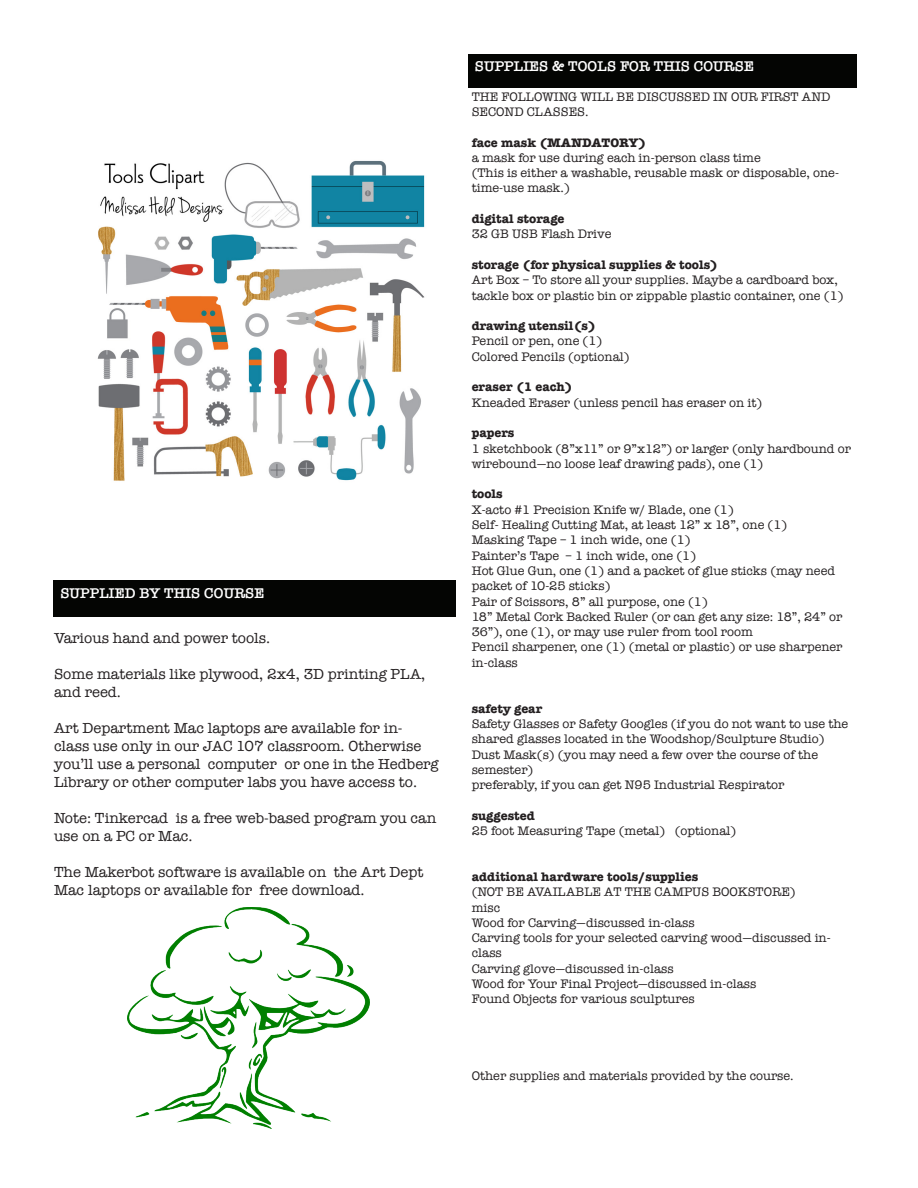
<style>
.page{position:relative;width:918px;height:1188px;background:#fff}
.page>*{position:absolute;margin:0;border:0;box-sizing:border-box;transform-origin:0 0}
.t1{font:15px/18px "American Typewriter";color:#231f20}
.t2{font:600 14.55px "American Typewriter";color:#fff}
.t3{font:12.75px/15.3px "American Typewriter";color:#231f20}
.t4{font:700 12.75px "American Typewriter";color:#231f20}
</style>
<div class="page">
<div style="left:468px;top:54px;width:389px;height:33px;background:#040503"></div>
<div style="left:54px;top:580px;width:402px;height:37px;background:#040503"></div>
<img style="left:97px;top:161px;width:328px;height:320px">
<img style="left:127px;top:908px;width:242px;height:220px">
<p class="t2" style="left:60px;top:582px;width:206px">SUPPLIED BY THIS COURSE</p>
<p class="t1" style="left:54px;top:629px;width:218px">Various hand and power tools.</p>
<p class="t1" style="left:54px;top:665px;width:373px">Some materials like plywood, 2x4, 3D printing PLA, and reed.</p>
<p class="t1" style="left:54px;top:719px;width:386px">Art Department Mac laptops are available for in&shy;class use only in our JAC 107 classroom. Otherwise you’ll use a personal computer or one in the Hedberg Library or other computer labs you have access to.</p>
<p class="t1" style="left:54px;top:809px;width:384px">Note: Tinkercad is a free web-based program you can use on a PC or Mac.</p>
<p class="t1" style="left:54px;top:863px;width:371px">The Makerbot software is available on the Art Dept<br>Mac laptops or available for free download.</p>
<p class="t2" style="left:475px;top:55px;width:281px">SUPPLIES &amp; TOOLS FOR THIS COURSE</p>
<p class="t3" style="left:472px;top:88px;width:360px">THE FOLLOWING WILL BE DISCUSSED IN OUR FIRST AND<br>SECOND CLASSES.</p>
<p class="t4" style="left:472px;top:131px;width:176px">face mask (MANDATORY)</p>
<p class="t3" style="left:472px;top:150px;width:291px">a mask for use during each in-person class time</p>
<p class="t3" style="left:472px;top:165px;width:369px">(This is either a washable, reusable mask or disposable, one&shy;time-use mask.)</p>
<p class="t4" style="left:472px;top:208px;width:94px">digital storage</p>
<p class="t3" style="left:472px;top:226px;width:141px">32 GB USB Flash Drive</p>
<p class="t4" style="left:472px;top:254px;width:248px">storage (for physical supplies &amp; tools)</p>
<p class="t3" style="left:472px;top:272px;width:373px">Art Box – To store all your supplies. Maybe a cardboard box, tackle box or plastic bin or zippable plastic container, one (1)</p>
<p class="t4" style="left:472px;top:315px;width:126px">drawing utensil(s)</p>
<p class="t3" style="left:472px;top:333px;width:132px">Pencil or pen, one (1)</p>
<p class="t3" style="left:472px;top:348px;width:159px">Colored Pencils (optional)</p>
<p class="t4" style="left:472px;top:376px;width:103px">eraser (1 each)</p>
<p class="t3" style="left:472px;top:394px;width:292px">Kneaded Eraser (unless pencil has eraser on it)</p>
<p class="t4" style="left:472px;top:422px;width:44px">papers</p>
<p class="t3" style="left:472px;top:440px;width:381px">1 sketchbook (8”x11” or 9”x12”) or larger (only hardbound or wirebound—no loose leaf drawing pads), one (1)</p>
<p class="t4" style="left:472px;top:483px;width:33px">tools</p>
<p class="t3" style="left:472px;top:501px;width:264px">X-acto #1 Precision Knife w/ Blade, one (1)</p>
<p class="t3" style="left:472px;top:517px;width:317px">Self- Healing Cutting Mat, at least 12” x 18”, one (1)</p>
<p class="t3" style="left:472px;top:532px;width:220px">Masking Tape – 1 inch wide, one (1)</p>
<p class="t3" style="left:472px;top:547px;width:226px">Painter’s Tape – 1 inch wide, one (1)</p>
<p class="t3" style="left:472px;top:563px;width:365px">Hot Glue Gun, one (1) and a packet of glue sticks (may need packet of 10-25 sticks)</p>
<p class="t3" style="left:472px;top:593px;width:238px">Pair of Scissors, 8” all purpose, one (1)</p>
<p class="t3" style="left:472px;top:609px;width:372px">18” Metal Cork Backed Ruler (or can get any size: 18”, 24” or<br>36”), one (1), or may use ruler from tool room</p>
<p class="t3" style="left:472px;top:639px;width:372px">Pencil sharpener, one (1) (metal or plastic) or use sharpener in-class</p>
<p class="t4" style="left:472px;top:697px;width:72px">safety gear</p>
<p class="t3" style="left:472px;top:716px;width:378px">Safety Glasses or Safety Googles (if you do not want to use the shared glasses located in the Woodshop/Sculpture Studio)</p>
<p class="t3" style="left:472px;top:746px;width:348px">Dust Mask(s) (you may need a few over the course of the semester)</p>
<p class="t3" style="left:472px;top:777px;width:314px">preferably, if you can get N95 Industrial Respirator</p>
<p class="t4" style="left:472px;top:804px;width:65px">suggested</p>
<p class="t3" style="left:472px;top:823px;width:266px">25 foot Measuring Tape (metal) (optional)</p>
<p class="t4" style="left:472px;top:866px;width:228px">additional hardware tools/supplies</p>
<p class="t3" style="left:472px;top:884px;width:326px">(NOT BE AVAILABLE AT THE CAMPUS BOOKSTORE)</p>
<p class="t3" style="left:472px;top:899px;width:30px">misc</p>
<p class="t3" style="left:472px;top:915px;width:224px">Wood for Carving—discussed in-class</p>
<p class="t3" style="left:472px;top:930px;width:360px">Carving tools for your selected carving wood—discussed in&shy;class</p>
<p class="t3" style="left:472px;top:960px;width:204px">Carving glove—discussed in-class</p>
<p class="t3" style="left:472px;top:976px;width:286px">Wood for Your Final Project—discussed in-class</p>
<p class="t3" style="left:472px;top:991px;width:224px">Found Objects for various sculptures</p>
<p class="t3" style="left:472px;top:1068px;width:324px">Other supplies and materials provided by the course.</p>
</div>
